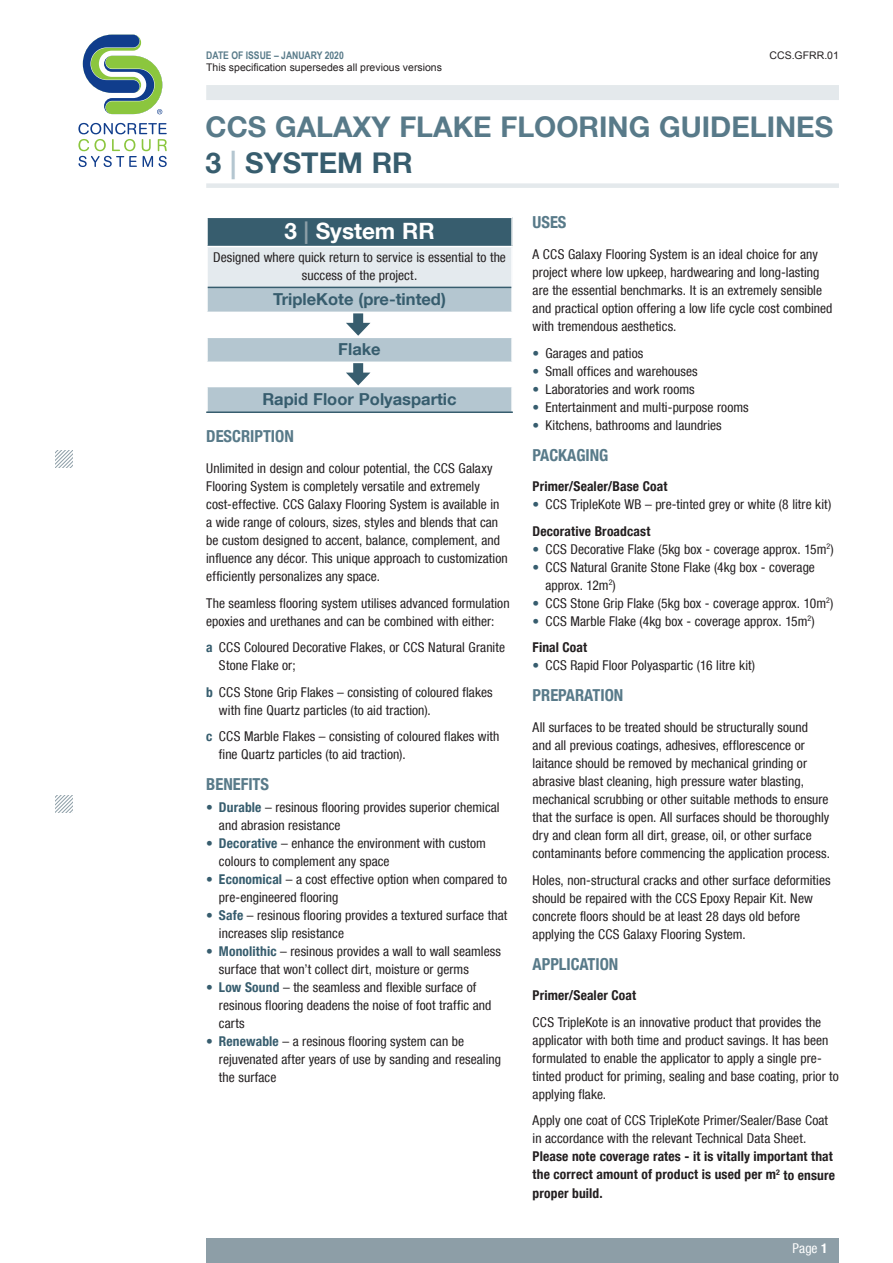
<style>
.page{position:relative;width:893px;height:1263px;background:#fff}
.page>*{position:absolute;margin:0;border:0;box-sizing:border-box;transform-origin:0 0}
.t1{font:700 28.5px/35.4px "Helvetica Neue LT Com";color:#587a89}
.t2{font:700 22.5px "Helvetica Neue LT Com";color:#fff}
.t3{font:700 condensed 16.5px "Helvetica Neue LT Com";color:#587a89}
.t4{font:700 16.5px "Helvetica Neue LT Com";color:#375d6e}
.t5{font:condensed 13.5px/18px "Helvetica Neue LT Com";letter-spacing:.005em;color:#231f20}
.t6{font:700 condensed 13.5px/18px "Helvetica Neue LT Com";letter-spacing:.01em;color:#231f20}
.t7{font:condensed 13.5px "Helvetica Neue LT Com";color:#fff}
.t8{font:10.5px "Arial";color:#231f20}
.t9{font:700 10.5px "Arial Narrow";color:#587a89}
.s1{color:#375d6e}
.s2{color:#b4c6d0}
.s3{color:#8d9ea7}
.s4{font-weight:700;color:#375d6e}
.s5{font-weight:700}
</style>
<div class="page">
<div style="left:206px;top:85px;width:633px;height:15px;background:#e4e9ec"></div>
<div style="left:206px;top:1238px;width:633px;height:25px;background:#8d9ea7"></div>
<svg style="left:78px;top:123px;width:89px;height:44px"></svg>
<svg style="left:83px;top:35px;width:79px;height:79px"></svg>
<svg style="left:55px;top:451px;width:17px;height:17px"></svg>
<svg style="left:55px;top:795px;width:17px;height:17px"></svg>
<div style="left:206px;top:183px;width:633px;height:5px;background:#e4e9ec"></div>
<div style="left:207px;top:217px;width:305px;height:30px;background:#375d6e"></div>
<div style="left:207px;top:247px;width:305px;height:40px;background:#e4eaee"></div>
<hr style="left:206px;top:217px;width:307px;height:1px;background:#fff">
<hr style="left:206px;top:218px;width:2px;height:28px;background:#fff">
<hr style="left:511px;top:218px;width:2px;height:28px;background:#fff">
<hr style="left:206px;top:246px;width:307px;height:1px;background:#fff">
<hr style="left:206px;top:247px;width:2px;height:40px;background:#fff">
<hr style="left:511px;top:247px;width:2px;height:40px;background:#fff">
<hr style="left:206px;top:411px;width:307px;height:2px;background:#375d6e">
<svg style="left:207px;top:287px;width:305px;height:125px"></svg>
<p class="t9" style="left:206px;top:47px;width:139px">DATE OF ISSUE – JANUARY 2020</p>
<p class="t8" style="left:206px;top:61px;width:237px">This specification supersedes all previous versions</p>
<p class="t8" style="left:769px;top:48px;width:71px">CCS.GFRR.01</p>
<h1 class="t1" style="left:206px;top:109px;width:629px">CCS GALAXY FLAKE FLOORING GUIDELINES<br><span class="s1">3</span> <span class="s2">|</span> <span class="s1">SYSTEM RR</span></h1>
<h2 class="t2" style="left:284px;top:217px;width:152px">3 <span class="s3">|</span> System RR</h2>
<p class="t5" style="left:213px;top:248px;width:294px;text-align:center">Designed where quick return to service is essential to the success of the project.</p>
<p class="t4" style="left:273px;top:289px;width:174px">TripleKote (pre-tinted)</p>
<p class="t4" style="left:338px;top:339px;width:44px">Flake</p>
<p class="t4" style="left:262px;top:389px;width:196px">Rapid Floor Polyaspartic</p>
<p class="t3" style="left:206px;top:426px;width:89px">DESCRIPTION</p>
<p class="t5" style="left:206px;top:459px;width:303px">Unlimited in design and colour potential, the CCS Galaxy Flooring System is completely versatile and extremely cost-effective. CCS Galaxy Flooring System is available in a wide range of colours, sizes, styles and blends that can be custom designed to accent, balance, complement, and influence any décor. This unique approach to customization efficiently personalizes any space.</p>
<p class="t5" style="left:206px;top:594px;width:305px">The seamless flooring system utilises advanced formulation epoxies and urethanes and can be combined with either:</p>
<p class="t5" style="left:219px;top:638px;width:288px;text-indent:-13px"><span class="s4">a</span> CCS Coloured Decorative Flakes, or CCS Natural Granite<br>Stone Flake or;</p>
<p class="t5" style="left:219px;top:683px;width:275px;text-indent:-13px"><span class="s4">b</span> CCS Stone Grip Flakes – consisting of coloured flakes with fine Quartz particles (to aid traction).</p>
<p class="t5" style="left:219px;top:727px;width:282px;text-indent:-13px"><span class="s4">c</span> CCS Marble Flakes – consisting of coloured flakes with fine Quartz particles (to aid traction).</p>
<p class="t3" style="left:206px;top:774px;width:64px">BENEFITS</p>
<p class="t5" style="left:219px;top:798px;width:282px;text-indent:-13px"><span class="s4">• Durable</span> – resinous flooring provides superior chemical and abrasion resistance</p>
<p class="t5" style="left:219px;top:834px;width:268px;text-indent:-13px"><span class="s4">• Decorative</span> – enhance the environment with custom colours to complement any space</p>
<p class="t5" style="left:219px;top:870px;width:289px;text-indent:-13px"><span class="s4">• Economical</span> – a cost effective option when compared to pre-engineered flooring</p>
<p class="t5" style="left:219px;top:906px;width:290px;text-indent:-13px"><span class="s4">• Safe</span> – resinous flooring provides a textured surface that increases slip resistance</p>
<p class="t5" style="left:219px;top:942px;width:284px;text-indent:-13px"><span class="s4">• Monolithic</span> – resinous provides a wall to wall seamless surface that won’t collect dirt, moisture or germs</p>
<p class="t5" style="left:219px;top:978px;width:274px;text-indent:-13px"><span class="s4">• Low Sound</span> – the seamless and flexible surface of resinous flooring deadens the noise of foot traffic and carts</p>
<p class="t5" style="left:219px;top:1032px;width:283px;text-indent:-13px"><span class="s4">• Renewable</span> – a resinous flooring system can be rejuvenated after years of use by sanding and resealing the surface</p>
<p class="t3" style="left:533px;top:213px;width:35px">USES</p>
<p class="t5" style="left:533px;top:245px;width:301px">A CCS Galaxy Flooring System is an ideal choice for any project where low upkeep, hardwearing and long-lasting are the essential benchmarks. It is an extremely sensible and practical option offering a low life cycle cost combined with tremendous aesthetics.</p>
<p class="t5" style="left:533px;top:344px;width:112px"><span class="s4">•</span> Garages and patios</p>
<p class="t5" style="left:533px;top:362px;width:167px"><span class="s4">•</span> Small offices and warehouses</p>
<p class="t5" style="left:533px;top:380px;width:164px"><span class="s4">•</span> Laboratories and work rooms</p>
<p class="t5" style="left:533px;top:398px;width:218px"><span class="s4">•</span> Entertainment and multi-purpose rooms</p>
<p class="t5" style="left:533px;top:416px;width:191px"><span class="s4">•</span> Kitchens, bathrooms and laundries</p>
<p class="t3" style="left:533px;top:445px;width:77px">PACKAGING</p>
<p class="t6" style="left:533px;top:478px;width:136px">Primer/Sealer/Base Coat</p>
<p class="t5" style="left:533px;top:491px;width:300px;line-height:26.5px"><span class="s4">•</span> CCS TripleKote WB – pre-tinted grey or white (8 litre kit)<br><span class="s5">Decorative Broadcast</span></p>
<p class="t5" style="left:533px;top:540px;width:303px"><span class="s4">•</span> CCS Decorative Flake (5kg box - coverage approx. 15m<sup>2</sup>)</p>
<p class="t5" style="left:545px;top:558px;width:271px;text-indent:-13px"><span class="s4">•</span> CCS Natural Granite Stone Flake (4kg box - coverage approx. 12m<sup>2</sup>)</p>
<p class="t5" style="left:533px;top:594px;width:302px"><span class="s4">•</span> CCS Stone Grip Flake (5kg box - coverage approx. 10m<sup>2</sup>)</p>
<p class="t5" style="left:533px;top:608px;width:284px;line-height:26.5px"><span class="s4">•</span> CCS Marble Flake (4kg box - coverage approx. 15m<sup>2</sup>)<br><span class="s5">Final Coat</span></p>
<p class="t5" style="left:533px;top:656px;width:224px"><span class="s4">•</span> CCS Rapid Floor Polyaspartic (16 litre kit)</p>
<p class="t3" style="left:533px;top:686px;width:92px">PREPARATION</p>
<p class="t5" style="left:533px;top:718px;width:299px">All surfaces to be treated should be structurally sound and all previous coatings, adhesives, efflorescence or laitance should be removed by mechanical grinding or abrasive blast cleaning, high pressure water blasting, mechanical scrubbing or other suitable methods to ensure that the surface is open. All surfaces should be thoroughly dry and clean form all dirt, grease, oil, or other surface contaminants before commencing the application process.</p>
<p class="t5" style="left:533px;top:871px;width:299px">Holes, non-structural cracks and other surface deformities should be repaired with the CCS Epoxy Repair Kit. New concrete floors should be at least 28 days old before applying the CCS Galaxy Flooring System.</p>
<p class="t3" style="left:533px;top:954px;width:87px">APPLICATION</p>
<p class="t6" style="left:533px;top:987px;width:105px">Primer/Sealer Coat</p>
<p class="t5" style="left:533px;top:1013px;width:308px">CCS TripleKote is an innovative product that provides the applicator with both time and product savings. It has been formulated to enable the applicator to apply a single pre&shy;tinted product for priming, sealing and base coating, prior to applying flake.</p>
<p class="t5" style="left:533px;top:1111px;width:297px">Apply one coat of CCS TripleKote Primer/Sealer/Base Coat in accordance with the relevant Technical Data Sheet.</p>
<p class="t6" style="left:533px;top:1148px;width:304px">Please note coverage rates - it is vitally important that the correct amount of product is used per m<sup>2</sup> to ensure proper build.</p>
<p class="t7" style="left:793px;top:1240px;width:37px">Page <span class="s5">1</span></p>
</div>
